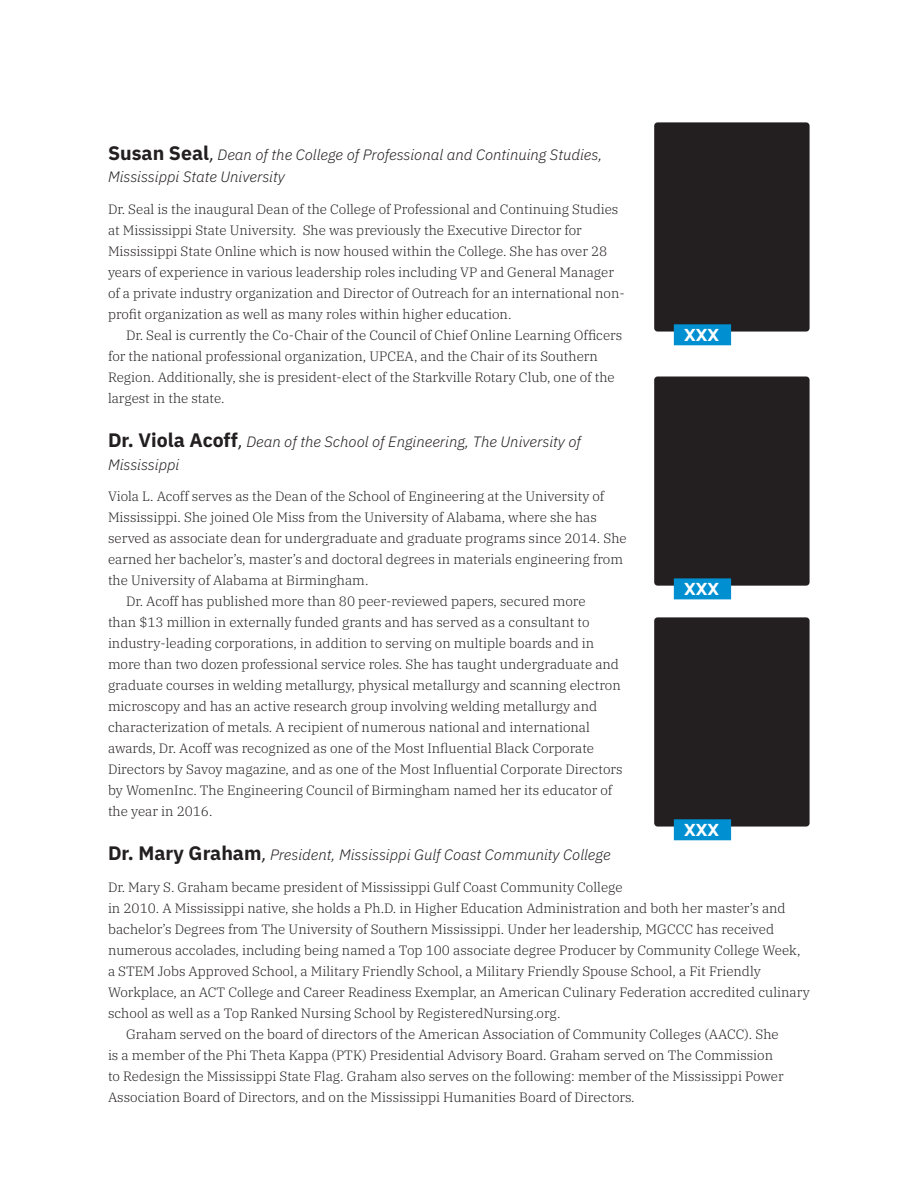
<style>
.page{position:relative;width:918px;height:1188px;background:#fff}
.page>*{position:absolute;margin:0;border:0;box-sizing:border-box;transform-origin:0 0}
.t1{font:18px "Backfired";letter-spacing:.025em;color:#fff}
.t2{font:italic 300 15px/22.5px "IBM Plex Sans";color:#231f20}
.t3{font:300 13.5px/21px "IBM Plex Serif";color:#231f20}
.s1{font-weight:700;font-style:normal;font-size:19.5px}
.s2{font-family:"Calibri";font-weight:400;font-style:normal;font-size:18px}
</style>
<div class="page">
<div style="left:654px;top:122px;width:156px;height:210px;background:#231f20;border-radius:3px"></div>
<div style="left:674px;top:324px;width:57px;height:21px;background:#008fd0"></div>
<div style="left:654px;top:376px;width:156px;height:210px;background:#231f20;border-radius:3px"></div>
<div style="left:674px;top:578px;width:57px;height:21px;background:#008fd0"></div>
<div style="left:654px;top:617px;width:156px;height:210px;background:#231f20;border-radius:3px"></div>
<div style="left:674px;top:819px;width:57px;height:21px;background:#008fd0"></div>
<p class="t2" style="left:108px;top:142px;width:496px"><span class="s1">Susan Seal</span><span class="s2">,</span> Dean of the College of Professional and Continuing Studies,<br>Mississippi State University</p>
<p class="t3" style="left:108px;top:197px;width:518px">Dr. Seal is the inaugural Dean of the College of Professional and Continuing Studies at Mississippi State University. She was previously the Executive Director for Mississippi State Online which is now housed within the College. She has over 28 years of experience in various leadership roles including VP and General Manager of a private industry organization and Director of Outreach for an international non&shy;profit organization as well as many roles within higher education.</p>
<p class="t3" style="left:108px;top:323px;width:516px;text-indent:18px">Dr. Seal is currently the Co-Chair of the Council of Chief Online Learning Officers for the national professional organization, UPCEA, and the Chair of its Southern Region. Additionally, she is president-elect of the Starkville Rotary Club, one of the largest in the state.</p>
<p class="t2" style="left:108px;top:429px;width:474px"><span class="s1">Dr. Viola Acoff</span><span class="s2">,</span> Dean of the School of Engineering, The University of<br>Mississippi</p>
<p class="t3" style="left:108px;top:485px;width:520px">Viola L. Acoff serves as the Dean of the School of Engineering at the University of Mississippi. She joined Ole Miss from the University of Alabama, where she has served as associate dean for undergraduate and graduate programs since 2014. She earned her bachelor’s, master’s and doctoral degrees in materials engineering from the University of Alabama at Birmingham.</p>
<p class="t3" style="left:108px;top:590px;width:516px;text-indent:18px">Dr. Acoff has published more than 80 peer-reviewed papers, secured more<br>than $13 million in externally funded grants and has served as a consultant to industry-leading corporations, in addition to serving on multiple boards and in more than two dozen professional service roles. She has taught undergraduate and graduate courses in welding metallurgy, physical metallurgy and scanning electron microscopy and has an active research group involving welding metallurgy and characterization of metals. A recipient of numerous national and international awards, Dr. Acoff was recognized as one of the Most Influential Black Corporate Directors by Savoy magazine, and as one of the Most Influential Corporate Directors by WomenInc. The Engineering Council of Birmingham named her its educator of the year in 2016.</p>
<p class="t2" style="left:108px;top:843px;width:504px"><span class="s1">Dr. Mary Graham</span><span class="s2">,</span> President, Mississippi Gulf Coast Community College</p>
<p class="t3" style="left:108px;top:876px;width:703px">Dr. Mary S. Graham became president of Mississippi Gulf Coast Community College<br>in 2010. A Mississippi native, she holds a Ph.D. in Higher Education Administration and both her master’s and bachelor’s Degrees from The University of Southern Mississippi. Under her leadership, MGCCC has received numerous accolades, including being named a Top 100 associate degree Producer by Community College Week, a STEM Jobs Approved School, a Military Friendly School, a Military Friendly Spouse School, a Fit Friendly Workplace, an ACT College and Career Readiness Exemplar, an American Culinary Federation accredited culinary school as well as a Top Ranked Nursing School by RegisteredNursing.org.</p>
<p class="t3" style="left:108px;top:1023px;width:677px;text-indent:18px">Graham served on the board of directors of the American Association of Community Colleges (AACC). She is a member of the Phi Theta Kappa (PTK) Presidential Advisory Board. Graham served on The Commission to Redesign the Mississippi State Flag. Graham also serves on the following: member of the Mississippi Power Association Board of Directors, and on the Mississippi Humanities Board of Directors.</p>
<p class="t1" style="left:684px;top:328px;width:36px">XXX</p>
<p class="t1" style="left:684px;top:582px;width:36px">XXX</p>
<p class="t1" style="left:684px;top:823px;width:36px">XXX</p>
</div>
